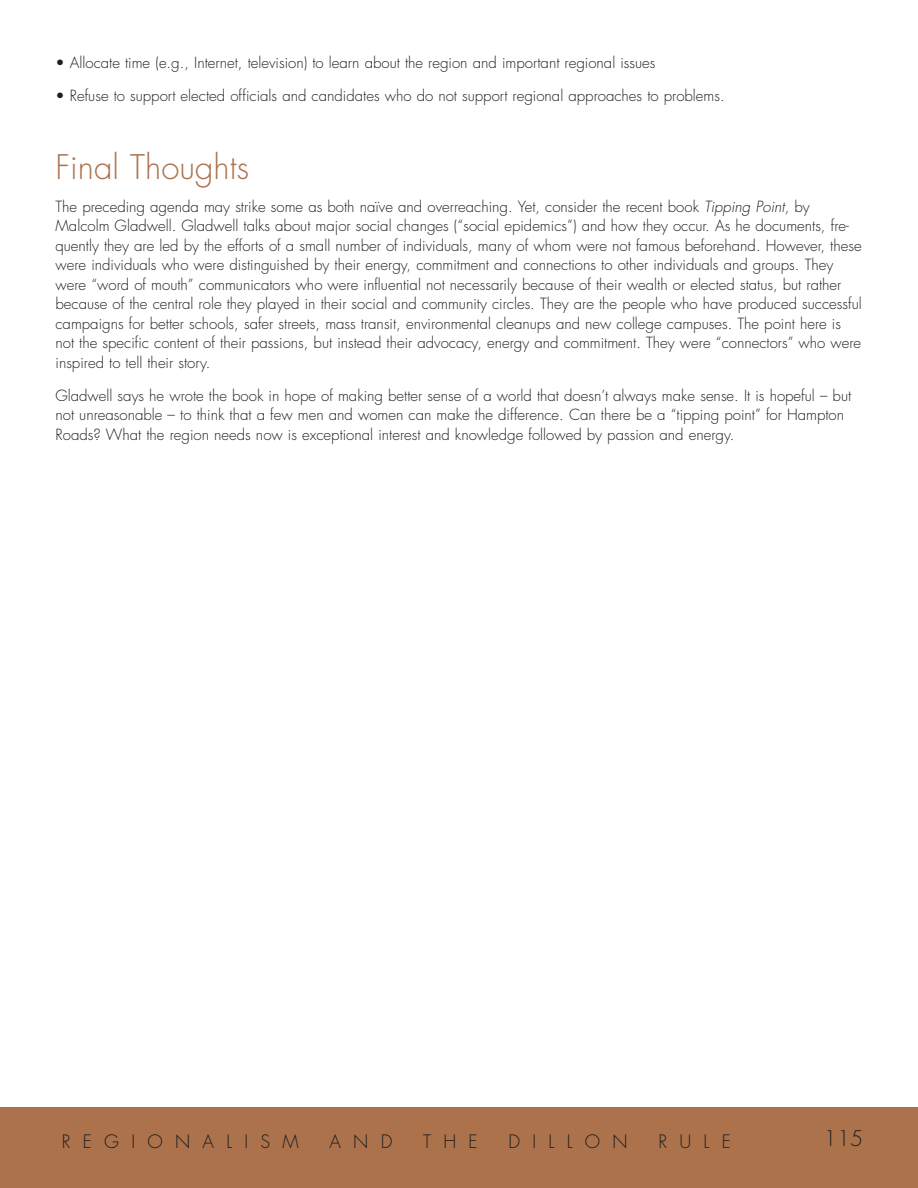
<style>
.page{position:relative;width:918px;height:1188px;background:#fff}
.page>*{position:absolute;margin:0;border:0;box-sizing:border-box;transform-origin:0 0}
.t1{font:300 33px "Futura";color:#ac724c}
.t2{font:300 21px "Futura";color:#201f20}
.t3{font:300 18px "Futura";letter-spacing:.68em;color:#201f20}
.t4{font:300 15px/19.5px "Futura";color:#201f20}
.s1{font-style:italic}
</style>
<div class="page">
<div style="left:0;top:1107px;width:918px;height:81px;background:#ac724c"></div>
<p class="t4" style="left:56px;top:54px;width:602px">• Allocate time (e.g., Internet, television) to learn about the region and important regional issues</p>
<p class="t4" style="left:56px;top:87px;width:671px">• Refuse to support elected officials and candidates who do not support regional approaches to problems.</p>
<h1 class="t1" style="left:56px;top:152px;width:195px">Final Thoughts</h1>
<p class="t4" style="left:56px;top:198px;width:808px">The preceding agenda may strike some as both naïve and overreaching. Yet, consider the recent book <span class="s1">Tipping Point,</span> by Malcolm Gladwell. Gladwell talks about major social changes (“social epidemics”) and how they occur. As he documents, fre&shy;quently they are led by the efforts of a small number of individuals, many of whom were not famous beforehand. However, these were individuals who were distinguished by their energy, commitment and connections to other individuals and groups. They were “word of mouth” communicators who were influential not necessarily because of their wealth or elected status, but rather because of the central role they played in their social and community circles. They are the people who have produced successful campaigns for better schools, safer streets, mass transit, environmental cleanups and new college campuses. The point here is not the specific content of their passions, but instead their advocacy, energy and commitment. They were “connectors” who were inspired to tell their story.</p>
<p class="t4" style="left:56px;top:387px;width:797px">Gladwell says he wrote the book in hope of making better sense of a world that doesn’t always make sense. It is hopeful – but not unreasonable – to think that a few men and women can make the difference. Can there be a “tipping point” for Hampton<br>Roads? What the region needs now is exceptional interest and knowledge followed by passion and energy.</p>
<p class="t3" style="left:62px;top:1133px;width:238px">REGIONALISM</p>
<p class="t3" style="left:329px;top:1133px;width:64px">AND</p>
<p class="t3" style="left:423px;top:1133px;width:56px">THE</p>
<p class="t3" style="left:508px;top:1133px;width:121px">DILLON</p>
<p class="t3" style="left:658px;top:1133px;width:74px">RULE</p>
<h2 class="t2" style="left:824px;top:1129px;width:41px">115</h2>
</div>
